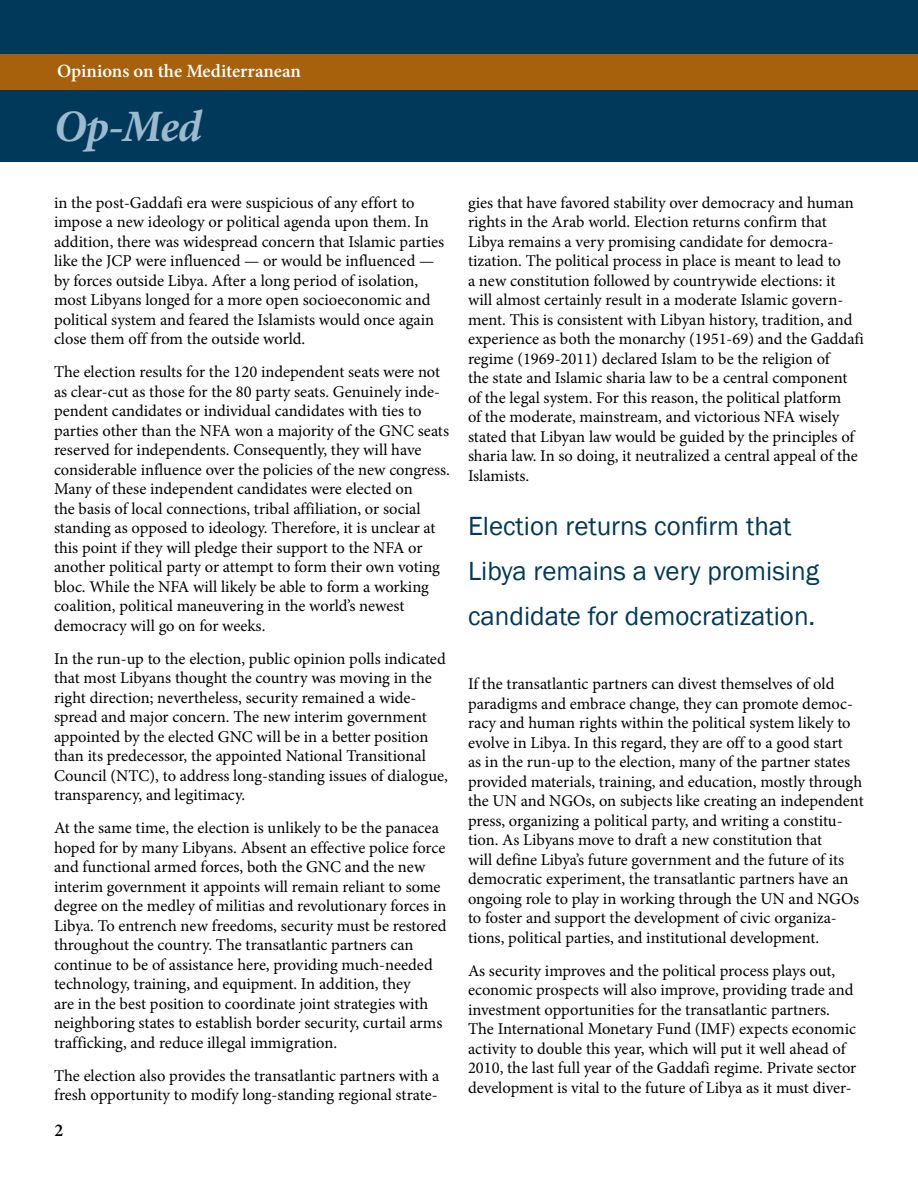
<style>
.page{position:relative;width:918px;height:1188px;background:#fff}
.page>*{position:absolute;margin:0;border:0;box-sizing:border-box;transform-origin:0 0}
.t1{font:italic 700 45px "Minion Pro";color:#9cb9ce}
.t2{font:27px/45px "Franklin Gothic";color:#00395a}
.t3{font:600 18.75px "Minion Pro";color:#fff}
.t4{font:600 18px "Minion Pro";color:#000}
.t5{font:16.5px/19.5px "Minion Pro";color:#000}
</style>
<div class="page">
<div style="left:0;top:0;width:918px;height:162px;background:#00395a"></div>
<div style="left:0;top:54px;width:918px;height:36px;background:#a7600c"></div>
<p class="t3" style="left:57px;top:58px;width:246px">Opinions on the Mediterranean</p>
<h1 class="t1" style="left:54px;top:94px;width:150px">Op-Med</h1>
<p class="t5" style="left:54px;top:193px;width:392px">in the post-Gaddafi era were suspicious of any effort to impose a new ideology or political agenda upon them. In addition, there was widespread concern that Islamic parties like the JCP were influenced — or would be influenced — by forces outside Libya. After a long period of isolation, most Libyans longed for a more open socioeconomic and political system and feared the Islamists would once again close them off from the outside world.</p>
<p class="t5" style="left:54px;top:362px;width:397px">The election results for the 120 independent seats were not as clear-cut as those for the 80 party seats. Genuinely inde&shy;pendent candidates or individual candidates with ties to parties other than the NFA won a majority of the GNC seats reserved for independents. Consequently, they will have considerable influence over the policies of the new congress.<br>Many of these independent candidates were elected on<br>the basis of local connections, tribal affiliation, or social standing as opposed to ideology. Therefore, it is unclear at this point if they will pledge their support to the NFA or another political party or attempt to form their own voting bloc. While the NFA will likely be able to form a working coalition, political maneuvering in the world’s newest democracy will go on for weeks.</p>
<p class="t5" style="left:54px;top:649px;width:395px">In the run-up to the election, public opinion polls indicated that most Libyans thought the country was moving in the right direction; nevertheless, security remained a wide&shy;spread and major concern. The new interim government appointed by the elected GNC will be in a better position than its predecessor, the appointed National Transitional Council (NTC), to address long-standing issues of dialogue, transparency, and legitimacy.</p>
<p class="t5" style="left:54px;top:818px;width:394px">At the same time, the election is unlikely to be the panacea hoped for by many Libyans. Absent an effective police force and functional armed forces, both the GNC and the new interim government it appoints will remain reliant to some degree on the medley of militias and revolutionary forces in Libya. To entrench new freedoms, security must be restored throughout the country. The transatlantic partners can continue to be of assistance here, providing much-needed technology, training, and equipment. In addition, they<br>are in the best position to coordinate joint strategies with neighboring states to establish border security, curtail arms trafficking, and reduce illegal immigration.</p>
<p class="t5" style="left:54px;top:1066px;width:387px">The election also provides the transatlantic partners with a fresh opportunity to modify long-standing regional strate-</p>
<p class="t4" style="left:54px;top:1117px;width:10px">2</p>
<p class="t5" style="left:468px;top:193px;width:397px">gies that have favored stability over democracy and human rights in the Arab world. Election returns confirm that Libya remains a very promising candidate for democra&shy;tization. The political process in place is meant to lead to<br>a new constitution followed by countrywide elections: it<br>will almost certainly result in a moderate Islamic govern&shy;ment. This is consistent with Libyan history, tradition, and experience as both the monarchy (1951-69) and the Gaddafi regime (1969-2011) declared Islam to be the religion of<br>the state and Islamic sharia law to be a central component of the legal system. For this reason, the political platform<br>of the moderate, mainstream, and victorious NFA wisely stated that Libyan law would be guided by the principles of sharia law. In so doing, it neutralized a central appeal of the Islamists.</p>
<h2 class="t2" style="left:468px;top:504px;width:352px">Election returns confirm that<br>Libya remains a very promising candidate for democratization.</h2>
<p class="t5" style="left:468px;top:674px;width:397px">If the transatlantic partners can divest themselves of old paradigms and embrace change, they can promote democ&shy;racy and human rights within the political system likely to evolve in Libya. In this regard, they are off to a good start<br>as in the run-up to the election, many of the partner states provided materials, training, and education, mostly through the UN and NGOs, on subjects like creating an independent press, organizing a political party, and writing a constitu&shy;tion. As Libyans move to draft a new constitution that<br>will define Libya’s future government and the future of its democratic experiment, the transatlantic partners have an ongoing role to play in working through the UN and NGOs to foster and support the development of civic organiza&shy;tions, political parties, and institutional development.</p>
<p class="t5" style="left:468px;top:961px;width:390px">As security improves and the political process plays out, economic prospects will also improve, providing trade and investment opportunities for the transatlantic partners.<br>The International Monetary Fund (IMF) expects economic activity to double this year, which will put it well ahead of 2010, the last full year of the Gaddafi regime. Private sector development is vital to the future of Libya as it must diver-</p>
</div>
